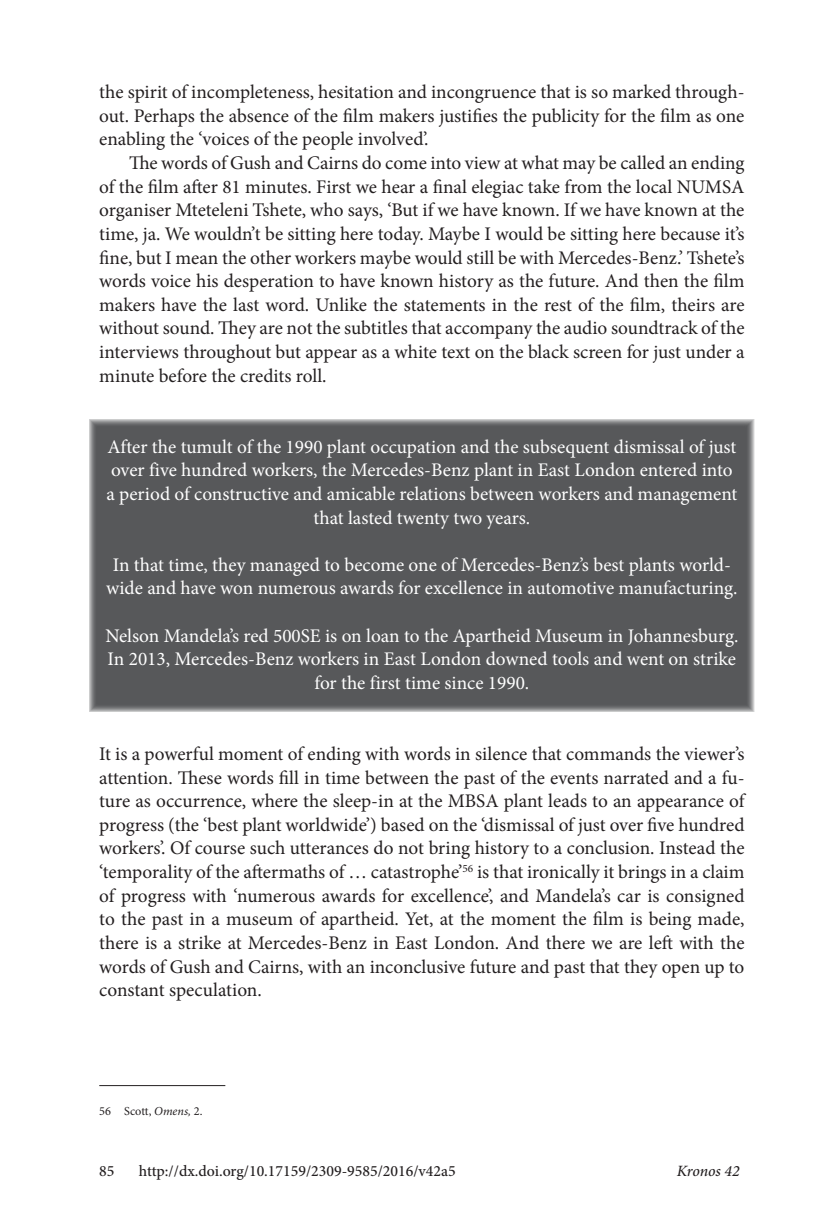
<style>
.page{position:relative;width:819px;height:1216px;background:#fff}
.page>*{position:absolute;margin:0;border:0;box-sizing:border-box;transform-origin:0 0}
._04_BODY{font:19.25px/23.6px "Minion Pro";letter-spacing:-.005em;color:#231f20;text-align:justify}
.t1{font:19.25px/23.6px "Minion Pro";letter-spacing:-.005em;color:#fff;text-align:center}
.t2{font:500 15.75px "Minion Pro";color:#231f20}
.t3{font:italic 500 15.75px "Minion Pro";letter-spacing:-.01em;color:#231f20}
._05_FOOTNOTE_MINION{font:12.25px "Minion Pro";color:#231f20}
.s1{font-style:italic}
</style>
<div class="page">
<div style="left:89px;top:419px;width:665px;height:292px;background:#57585a"></div>
<hr style="left:99px;top:1085px;width:126px;height:1px;background:#231f20">
<p class="_04_BODY" style="left:99px;top:80px;width:646px">the spirit of incompleteness, hesitation and incongruence that is so marked through&shy;out. Perhaps the absence of the film makers justifies the publicity for the film as one enabling the ‘voices of the people involved’.</p>
<p class="_04_BODY" style="left:99px;top:151px;width:646px;text-indent:30px">The words of Gush and Cairns do come into view at what may be called an ending of the film after 81 minutes. First we hear a final elegiac take from the local NUMSA organiser Mteteleni Tshete, who says, ‘But if we have known. If we have known at the time, ja. We wouldn’t be sitting here today. Maybe I would be sitting here because it’s fine, but I mean the other workers maybe would still be with Mercedes-Benz.’ Tshete’s words voice his desperation to have known history as the future. And then the film makers have the last word. Unlike the statements in the rest of the film, theirs are without sound. They are not the subtitles that accompany the audio soundtrack of the interviews throughout but appear as a white text on the black screen for just under a minute before the credits roll.</p>
<p class="t1" style="left:106px;top:435px;width:632px">After the tumult of the 1990 plant occupation and the subsequent dismissal of just over five hundred workers, the Mercedes-Benz plant in East London entered into a period of constructive and amicable relations between workers and management that lasted twenty two years.</p>
<p class="t1" style="left:106px;top:553px;width:633px">In that time, they managed to become one of Mercedes-Benz’s best plants world&shy;wide and have won numerous awards for excellence in automotive manufacturing.</p>
<p class="t1" style="left:105px;top:624px;width:634px">Nelson Mandela’s red 500SE is on loan to the Apartheid Museum in Johannesburg.</p>
<p class="t1" style="left:108px;top:647px;width:630px">In 2013, Mercedes-Benz workers in East London downed tools and went on strike for the first time since 1990.</p>
<p class="_04_BODY" style="left:99px;top:742px;width:646px">It is a powerful moment of ending with words in silence that commands the viewer’s attention. These words fill in time between the past of the events narrated and a fu&shy;ture as occurrence, where the sleep-in at the MBSA plant leads to an appearance of progress (the ‘best plant worldwide’) based on the ‘dismissal of just over five hundred workers’. Of course such utterances do not bring history to a conclusion. Instead the ‘temporality of the aftermaths of … catastrophe’<sup>56</sup> is that ironically it brings in a claim of progress with ‘numerous awards for excellence’, and Mandela’s car is consigned to the past in a museum of apartheid. Yet, at the moment the film is being made, there is a strike at Mercedes-Benz in East London. And there we are left with the words of Gush and Cairns, with an inconclusive future and past that they open up to constant speculation.</p>
<p class="_05_FOOTNOTE_MINION" style="left:99px;top:1102px;width:105px">56 Scott, <span class="s1">Omens,</span> 2.</p>
<p class="t2" style="left:99px;top:1160px;width:17px">85</p>
<p class="t2" style="left:139px;top:1160px;width:318px">http://dx.doi.org/10.17159/2309-9585/2016/v42a5</p>
<p class="t3" style="left:677px;top:1160px;width:64px">Kronos 42</p>
</div>
